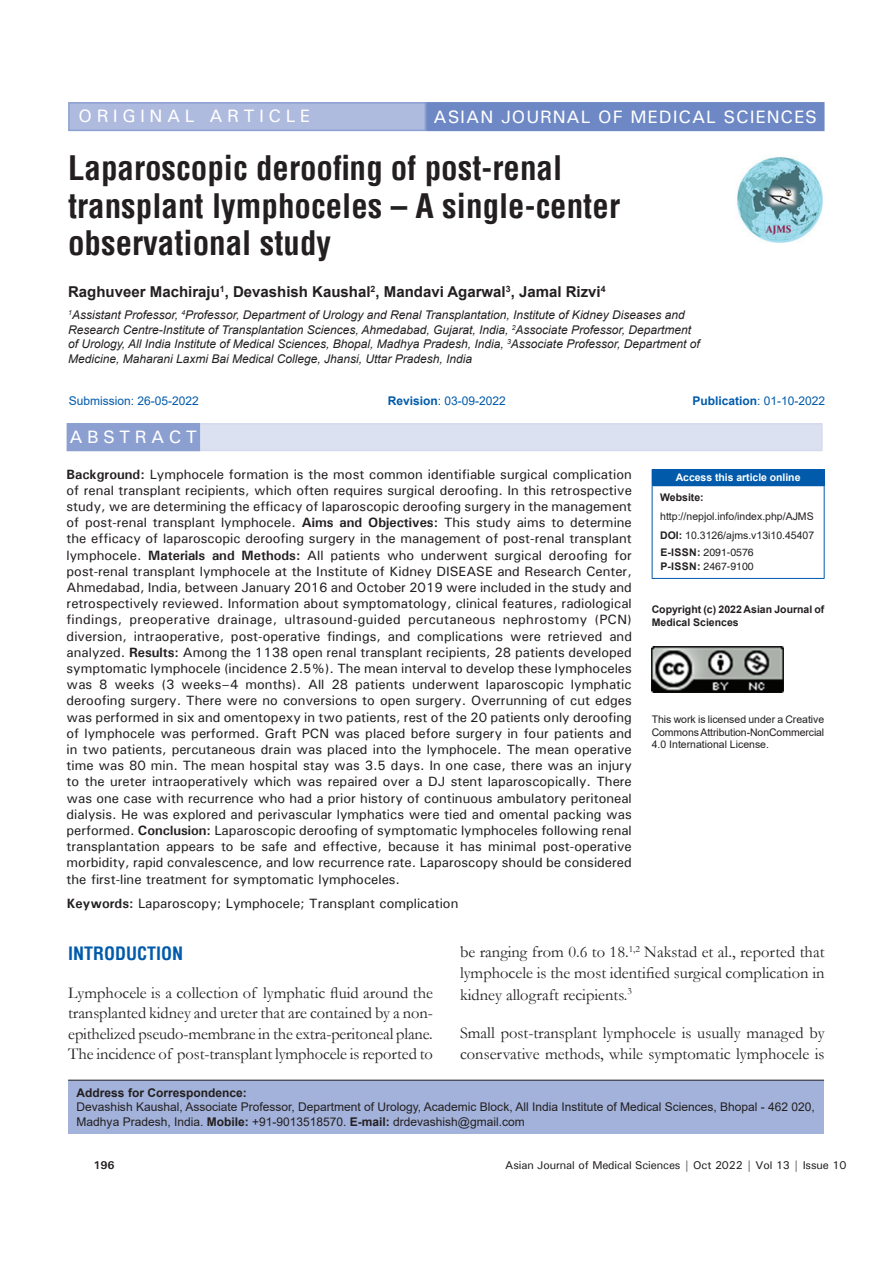
<style>
.page{position:relative;width:893px;height:1263px;background:#fff}
.page>*{position:absolute;margin:0;border:0;box-sizing:border-box;transform-origin:0 0}
.AT{font:700 condensed 33px/37.5px "Helvetica";color:#231f20}
.AH{font:500 18px "Univers";letter-spacing:.05em;color:#fff}
.AH-2{font:500 18px "Univers";letter-spacing:.25em;color:#fff}
.t1{font:700 condensed 18px "Helvetica";color:#015aaa}
.ABSH{font:500 18px "Univers";letter-spacing:.25em;color:#fff}
.TX{font:16.5px/20.4px "Garamond";color:#231f20;text-align:justify}
.AU{font:700 15px "Helvetica";color:#231f20}
.ABS{font:500 13.5px/16.2px "Univers";color:#231f20;text-align:justify}
.KWD{font:500 13.5px "Univers";color:#231f20}
.AFF{font:italic 12px/14.4px "Arial";color:#231f20}
.ADD{font:12px/14.4px "Arial";color:#231f20}
.HIS{font:12px "Arial";color:#015aaa}
.HIS-2{font:700 12px "Arial";color:#015aaa}
.t2{font:500 11.25px "Univers";letter-spacing:-.01em;color:#231f20}
.t3{font:700 11.25px "Univers";color:#231f20}
.License{font:10.5px/12.6px "Arial";letter-spacing:-.01em;color:#231f20;text-align:justify}
.License-2{font:700 10.5px/12.6px "Arial";color:#231f20}
.Web{font:10.5px/18.8px "Arial";color:#231f20}
.ISSN{font:10.5px/14.2px "Helvetica";color:#231f20}
.DOI{font:10.5px "Arial";color:#231f20}
.t4{font:700 10.5px "Arial";letter-spacing:-.005em;color:#fff}
.s1{font-weight:700}
.s2{font-weight:400}
</style>
<div class="page">
<div style="left:68px;top:1080px;width:756px;height:54px;background:#a3b2da"></div>
<hr style="left:68px;top:1080px;width:756px;height:1px;background:#231f20">
<img style="left:737px;top:157px;width:86px;height:86px">
<div style="left:69px;top:103px;width:356px;height:27px;background:#aebade"></div>
<div style="left:68px;top:102px;width:358px;height:29px;border:2px solid #8b9fd1"></div>
<div style="left:427px;top:103px;width:397px;height:27px;background:#6d88c5"></div>
<div style="left:426px;top:102px;width:398px;height:29px;border:2px solid #6d88c5"></div>
<div style="left:67px;top:423px;width:756px;height:28px;background:#dbe1f1"></div>
<div style="left:67px;top:424px;width:132px;height:26px;background:#8b9fd1"></div>
<div style="left:67px;top:423px;width:133px;height:28px;border:2px solid #8b9fd1"></div>
<div style="left:652px;top:470px;width:172px;height:16px;background:#015aaa"></div>
<hr style="left:652px;top:469px;width:172px;height:1px;background:#015aaa">
<svg style="left:824px;top:470px;width:1px;height:15px"></svg>
<hr style="left:652px;top:486px;width:1px;height:92px;background:#015aaa">
<hr style="left:824px;top:486px;width:1px;height:92px;background:#015aaa">
<hr style="left:652px;top:578px;width:172px;height:1px;background:#015aaa">
<img style="left:652px;top:646px;width:132px;height:47px">
<p class="AH-2" style="left:79px;top:105px;width:233px">ORIGINAL ARTICLE</p>
<p class="AH" style="left:434px;top:105px;width:385px">ASIAN JOURNAL OF MEDICAL SCIENCES</p>
<p class="AT" style="left:68px;top:149px;width:553px">Laparoscopic deroofing of post-renal transplant lymphoceles – A single-center observational study</p>
<p class="AU" style="left:68px;top:281px;width:539px">Raghuveer Machiraju<sup>1</sup>, Devashish Kaushal<sup>2</sup>, Mandavi Agarwal<sup>3</sup>, Jamal Rizvi<sup>4</sup></p>
<p class="AFF" style="left:68px;top:308px;width:633px"><sup>1</sup>Assistant Professor, <sup>4</sup>Professor, Department of Urology and Renal Transplantation, Institute of Kidney Diseases and Research Centre-Institute of Transplantation Sciences, Ahmedabad, Gujarat, India, <sup>2</sup>Associate Professor, Department of Urology, All India Institute of Medical Sciences, Bhopal, Madhya Pradesh, India, <sup>3</sup>Associate Professor, Department of Medicine, Maharani Laxmi Bai Medical College, Jhansi, Uttar Pradesh, India</p>
<p class="HIS" style="left:69px;top:393px;width:132px">Submission: 26-05-2022</p>
<p class="HIS" style="left:388px;top:393px;width:120px"><span class="s1">Revision</span>: 03-09-2022</p>
<p class="HIS-2" style="left:692px;top:393px;width:134px">Publication<span class="s2">: 01-10-2022</span></p>
<p class="ABSH" style="left:69px;top:426px;width:129px">ABSTRACT</p>
<p class="ABS" style="left:67px;top:465px;width:567px"><span class="s1">Background:</span> Lymphocele formation is the most common identifiable surgical complication of renal transplant recipients, which often requires surgical deroofing. In this retrospective study, we are determining the efficacy of laparoscopic deroofing surgery in the management of post-renal transplant lymphocele. <span class="s1">Aims and Objectives:</span> This study aims to determine the efficacy of laparoscopic deroofing surgery in the management of post-renal transplant lymphocele. <span class="s1">Materials and Methods:</span> All patients who underwent surgical deroofing for post-renal transplant lymphocele at the Institute of Kidney DISEASE and Research Center, Ahmedabad, India, between January 2016 and October 2019 were included in the study and retrospectively reviewed. Information about symptomatology, clinical features, radiological findings, preoperative drainage, ultrasound-guided percutaneous nephrostomy (PCN) diversion, intraoperative, post-operative findings, and complications were retrieved and analyzed. <span class="s1">Results:</span> Among the 1138 open renal transplant recipients, 28 patients developed symptomatic lymphocele (incidence 2.5%). The mean interval to develop these lymphoceles was 8 weeks (3 weeks–4 months). All 28 patients underwent laparoscopic lymphatic deroofing surgery. There were no conversions to open surgery. Overrunning of cut edges was performed in six and omentopexy in two patients, rest of the 20 patients only deroofing of lymphocele was performed. Graft PCN was placed before surgery in four patients and in two patients, percutaneous drain was placed into the lymphocele. The mean operative time was 80 min. The mean hospital stay was 3.5 days. In one case, there was an injury to the ureter intraoperatively which was repaired over a DJ stent laparoscopically. There was one case with recurrence who had a prior history of continuous ambulatory peritoneal dialysis. He was explored and perivascular lymphatics were tied and omental packing was performed. <span class="s1">Conclusion:</span> Laparoscopic deroofing of symptomatic lymphoceles following renal transplantation appears to be safe and effective, because it has minimal post-operative morbidity, rapid convalescence, and low recurrence rate. Laparoscopy should be considered the first-line treatment for symptomatic lymphoceles.</p>
<p class="KWD" style="left:67px;top:895px;width:393px"><span class="s1">Keywords:</span> Laparoscopy; Lymphocele; Transplant complication</p>
<p class="t4" style="left:676px;top:470px;width:126px">Access this article online</p>
<p class="Web" style="left:660px;top:488px;width:155px"><span class="s1">Website: </span>http://nepjol.info/index.php/AJMS</p>
<p class="DOI" style="left:660px;top:528px;width:156px"><span class="s1">DOI:</span> 10.3126/ajms.v13i10.45407</p>
<p class="ISSN" style="left:660px;top:546px;width:95px"><span class="s1">E-ISSN:</span> 2091-0576<br><span class="s1">P-ISSN:</span> 2467-9100</p>
<p class="License-2" style="left:652px;top:604px;width:174px">Copyright (c) 2022 Asian Journal of<br>Medical Sciences</p>
<p class="License" style="left:652px;top:713px;width:174px">This work is licensed under a Creative Commons Attribution-NonCommercial 4.0 International License.</p>
<h1 class="t1" style="left:68px;top:941px;width:117px">INTRODUCTION</h1>
<p class="TX" style="left:68px;top:982px;width:366px">Lymphocele is a collection of lymphatic fluid around the transplanted kidney and ureter that are contained by a non&shy;epithelized pseudo-membrane in the extra-peritoneal plane.<br>The incidence of post-transplant lymphocele is reported to</p>
<p class="TX" style="left:460px;top:941px;width:366px;line-height:21.1px">be ranging from 0.6 to 18.<sup>1,2</sup> Nakstad et al., reported that lymphocele is the most identified surgical complication in kidney allograft recipients.<sup>3</sup></p>
<p class="TX" style="left:460px;top:1022px;width:366px;line-height:21.1px">Small post-transplant lymphocele is usually managed by conservative methods, while symptomatic lymphocele is</p>
<p class="ADD" style="left:77px;top:1085px;width:740px"><span class="s1">Address for Correspondence:<br></span>Devashish Kaushal, Associate Professor, Department of Urology, Academic Block, All India Institute of Medical Sciences, Bhopal - 462 020,<br>Madhya Pradesh, India. <span class="s1">Mobile:</span> +91-9013518570. <span class="s1">E-mail:</span> drdevashish@gmail.com</p>
<p class="t3" style="left:93px;top:1158px;width:23px">196</p>
<p class="t2" style="left:505px;top:1157px;width:343px">Asian Journal of Medical Sciences | Oct 2022 | Vol 13 | Issue 10</p>
</div>
